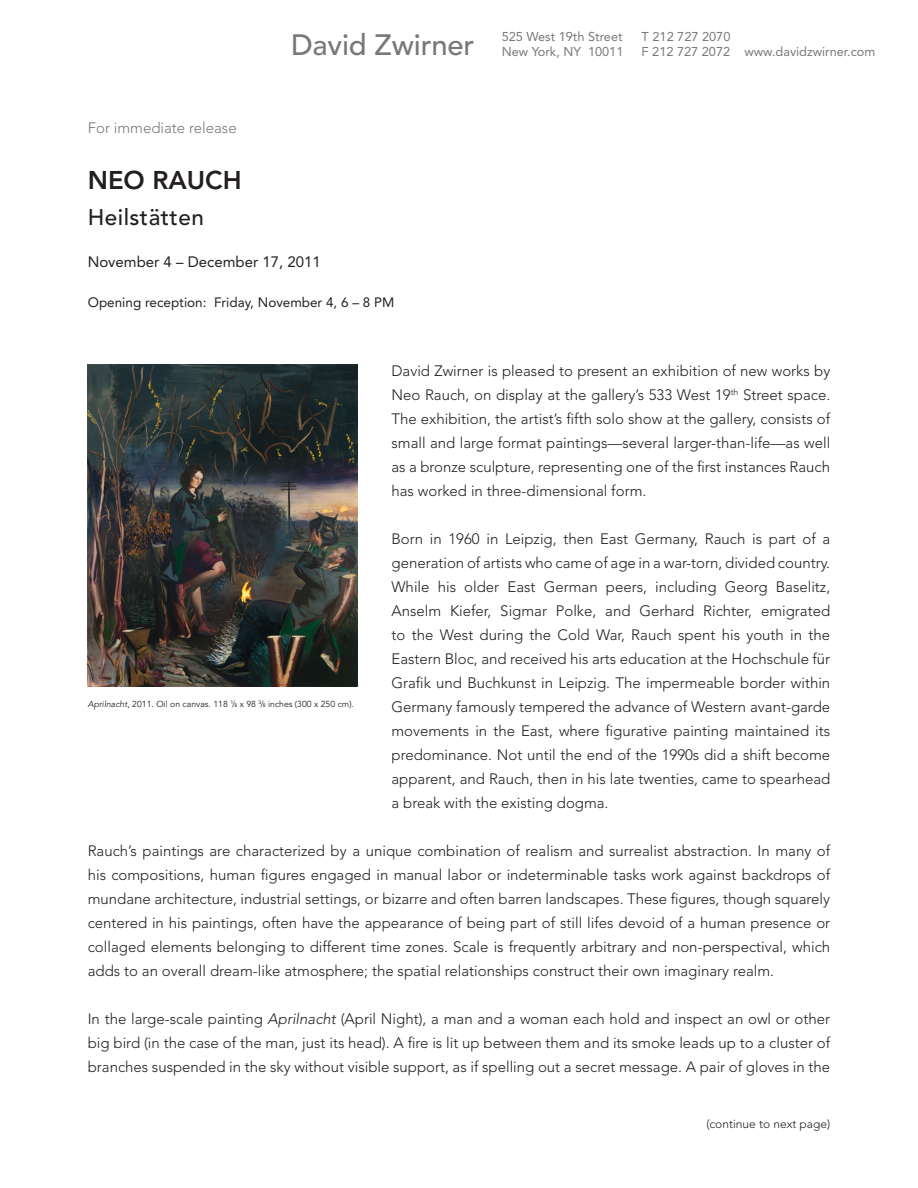
<style>
.page{position:relative;width:918px;height:1188px;background:#fff}
.page>*{position:absolute;margin:0;border:0;box-sizing:border-box;transform-origin:0 0}
.t1{font:500 29.25px "Avenir";letter-spacing:-.005em;color:#76787b}
.t2{font:800 25.5px "Avenir";color:#231f20}
.t3{font:500 22.5px "Avenir";letter-spacing:.02em;color:#231f20}
.t4{font:300 15px/24px "Avenir";color:#231f20;text-align:justify}
.t5{font:15px "Avenir";color:#231f20}
.t6{font:300 15px "Avenir";color:#76787b}
.t7{font:13.5px "Avenir";color:#231f20}
.t8{font:12.75px/15px "Avenir";color:#76787b}
.t9{font:300 12px "Avenir";color:#231f20}
.t10{font:8.7px "Avenir";color:#231f20}
.s1{font-style:italic}
.s2{font-weight:300}
.s3{font-size:5.1px}
</style>
<div class="page">
<img style="left:88px;top:364px;width:270px;height:323px">
<p class="t6" style="left:88px;top:119px;width:150px">For immediate release</p>
<h1 class="t1" style="left:291px;top:28px;width:185px">David Zwirner</h1>
<p class="t8" style="left:502px;top:29px;width:123px">525 West 19th Street<br>New York, NY 10011</p>
<p class="t8" style="left:642px;top:29px;width:235px">T 212 727 2070<br>F 212 727 2072 www.davidzwirner.com</p>
<h2 class="t2" style="left:88px;top:165px;width:155px">NEO RAUCH</h2>
<h3 class="t3" style="left:88px;top:204px;width:118px">Heilstätten</h3>
<p class="t5" style="left:88px;top:253px;width:235px">November 4 – December 17, 2011</p>
<p class="t7" style="left:88px;top:295px;width:308px">Opening reception: Friday, November 4, 6 – 8 PM</p>
<p class="t4" style="left:392px;top:359px;width:440px">David Zwirner is pleased to present an exhibition of new works by Neo Rauch, on display at the gallery’s 533 West 19<sup>th</sup> Street space.<br>The exhibition, the artist’s fifth solo show at the gallery, consists of small and large format paintings—several larger-than-life—as well as a bronze sculpture, representing one of the first instances Rauch has worked in three-dimensional form.</p>
<p class="t4" style="left:392px;top:527px;width:440px">Born in 1960 in Leipzig, then East Germany, Rauch is part of a generation of artists who came of age in a war-torn, divided country.<br>While his older East German peers, including Georg Baselitz, Anselm Kiefer, Sigmar Polke, and Gerhard Richter, emigrated to the West during the Cold War, Rauch spent his youth in the Eastern Bloc, and received his arts education at the Hochschule für Grafik und Buchkunst in Leipzig. The impermeable border within Germany famously tempered the advance of Western avant-garde movements in the East, where figurative painting maintained its predominance. Not until the end of the 1990s did a shift become apparent, and Rauch, then in his late twenties, came to spearhead a break with the existing dogma.</p>
<p class="t4" style="left:88px;top:839px;width:744px">Rauch’s paintings are characterized by a unique combination of realism and surrealist abstraction. In many of his compositions, human figures engaged in manual labor or indeterminable tasks work against backdrops of mundane architecture, industrial settings, or bizarre and often barren landscapes. These figures, though squarely centered in his paintings, often have the appearance of being part of still lifes devoid of a human presence or collaged elements belonging to different time zones. Scale is frequently arbitrary and non-perspectival, which adds to an overall dream-like atmosphere; the spatial relationships construct their own imaginary realm.</p>
<p class="t4" style="left:88px;top:1007px;width:744px">In the large-scale painting <span class="s1">Aprilnacht</span> (April Night), a man and a woman each hold and inspect an owl or other big bird (in the case of the man, just its head). A fire is lit up between them and its smoke leads up to a cluster of branches suspended in the sky without visible support, as if spelling out a secret message. A pair of gloves in the</p>
<p class="t10" style="left:88px;top:699px;width:268px"><span class="s1">Aprilnacht</span>, 2011. Oil on canvas. 118 <sup>1</sup><span class="s2">/</span><span class="s3">8</span> x 98 <sup>3</sup><span class="s2">/</span><span class="s3">8</span> inches (300 x 250 cm).</p>
<p class="t9" style="left:706px;top:1117px;width:125px">(continue to next page)</p>
</div>
